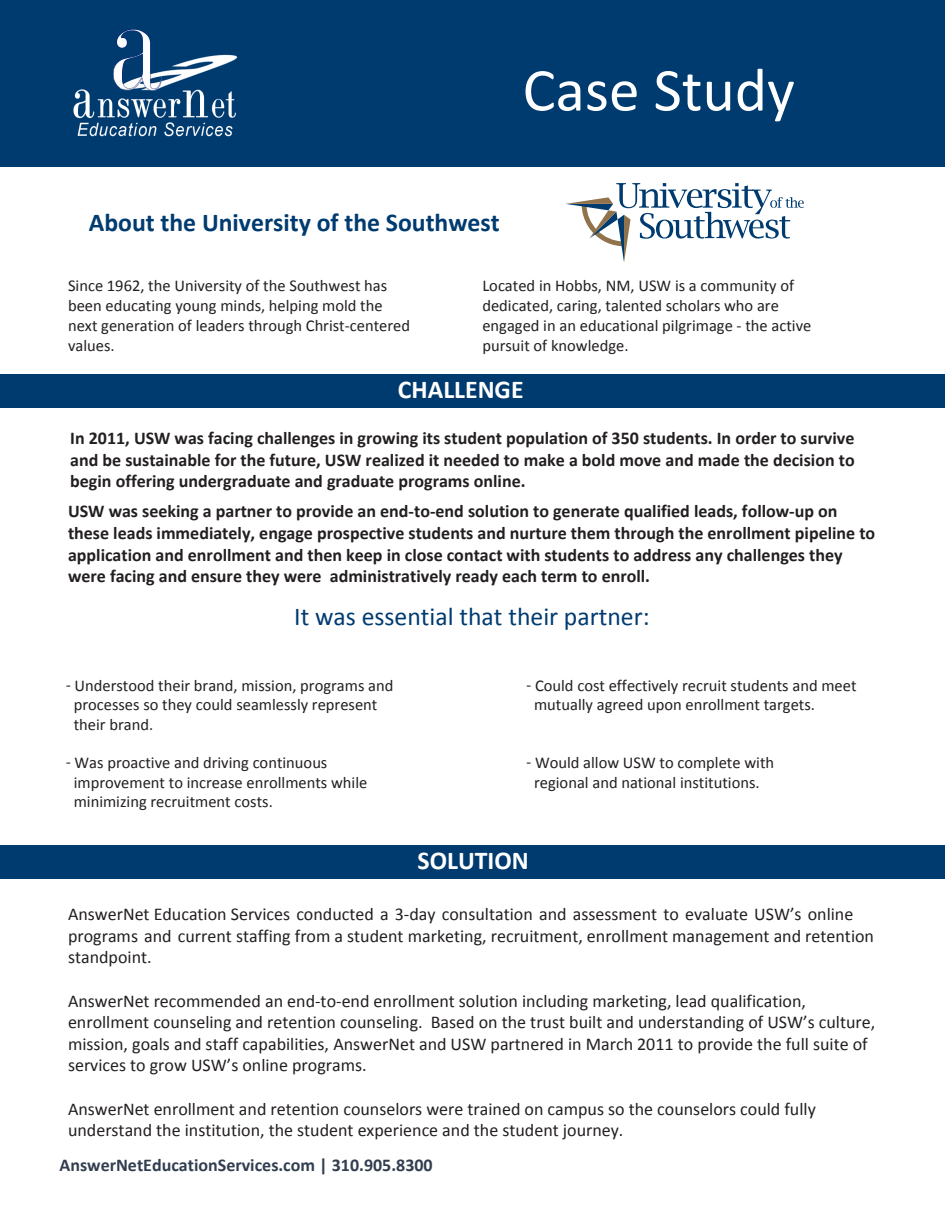
<style>
.page{position:relative;width:945px;height:1215px;background:#fff}
.page>*{position:absolute;margin:0;border:0;box-sizing:border-box;transform-origin:0 0}
.t1{font:61.5px "Calibri";color:#fff}
.t2{font:700 25.8px "Calibri";color:#003b70}
.t3{font:25.8px "Calibri";color:#003b70}
.t4{font:700 25.8px "Calibri";color:#fff}
.t5{font:18px/21.6px "Calibri";color:#231f20}
.t6{font:700 18px/21.6px "Calibri";color:#231f20;text-align:justify}
.t7{font:700 18px "Calibri";color:#323e50}
.t8{font:16.5px/19.8px "Calibri";color:#231f20}
.t9{font:5.1px "Myriad";color:#231f20}
.s1{font-family:"Ubuntu";font-weight:300}
</style>
<div class="page">
<div style="left:0;top:0;width:945px;height:166px;background:#003b70"></div>
<div style="left:0;top:374px;width:945px;height:34px;background:#003b70"></div>
<div style="left:0;top:845px;width:945px;height:34px;background:#003b70"></div>
<svg style="left:566px;top:183px;width:238px;height:79px"></svg>
<img style="left:22px;top:29px;width:255px;height:138px">
<p class="t1" style="left:523px;top:51px;width:274px">Case Study</p>
<p class="t2" style="left:89px;top:206px;width:412px">About the University of the Southwest</p>
<p class="t8" style="left:68px;top:276px;width:344px">Since 1962, the University of the Southwest has been educating young minds, helping mold the next generation of leaders through Christ-centered values.</p>
<p class="t8" style="left:482px;top:276px;width:331px">Located in Hobbs, NM, USW is a community of dedicated, caring, talented scholars who are engaged in an educational pilgrimage - the active pursuit of knowledge.</p>
<p class="t9" style="left:563px;top:301px;width:28px">Pantone 654</p>
<p class="t9" style="left:552px;top:325px;width:58px">Font: Lucida Bright Regular</p>
<p class="t4" style="left:398px;top:373px;width:127px">CHALLENGE</p>
<p class="t6" style="left:70px;top:427px;width:786px">In 2011, USW was facing challenges in growing its student population of 350 students. In order to survive and be sustainable for the future, USW realized it needed to make a bold move and made the decision to begin offering undergraduate and graduate programs online.</p>
<p class="t6" style="left:68px;top:501px;width:809px;text-align:left">USW was seeking a partner to provide an end-to-end solution to generate qualified leads, follow-up on these leads immediately, engage prospective students and nurture them through the enrollment pipeline to application and enrollment and then keep in close contact with students to address any challenges they were facing and ensure they were administratively ready each term to enroll.</p>
<p class="t3" style="left:294px;top:600px;width:357px">It was essential that their partner:</p>
<p class="t8" style="left:74px;top:675px;width:321px;text-indent:-8px"><span class="s1">-</span> Understood their brand, mission, programs and processes so they could seamlessly represent their brand.</p>
<p class="t8" style="left:74px;top:752px;width:295px;text-indent:-8px"><span class="s1">-</span> Was proactive and driving continuous improvement to increase enrollments while minimizing recruitment costs.</p>
<p class="t8" style="left:534px;top:675px;width:324px;text-indent:-8px"><span class="s1">-</span> Could cost effectively recruit students and meet mutually agreed upon enrollment targets.</p>
<p class="t8" style="left:527px;top:752px;width:249px;text-align:center"><span class="s1">-</span> Would allow USW to complete with regional and national institutions.</p>
<p class="t4" style="left:418px;top:844px;width:113px">SOLUTION</p>
<p class="t5" style="left:68px;top:904px;width:808px">AnswerNet Education Services conducted a 3-day consultation and assessment to evaluate USW’s online programs and current staffing from a student marketing, recruitment, enrollment management and retention standpoint.</p>
<p class="t5" style="left:68px;top:990px;width:809px">AnswerNet recommended an end-to-end enrollment solution including marketing, lead qualification, enrollment counseling and retention counseling. Based on the trust built and understanding of USW’s culture, mission, goals and staff capabilities, AnswerNet and USW partnered in March 2011 to provide the full suite of services to grow USW’s online programs.</p>
<p class="t5" style="left:68px;top:1098px;width:749px">AnswerNet enrollment and retention counselors were trained on campus so the counselors could fully understand the institution, the student experience and the student journey.</p>
<p class="t7" style="left:60px;top:1154px;width:375px">AnswerNetEducationServices.com | 310.905.8300</p>
</div>
